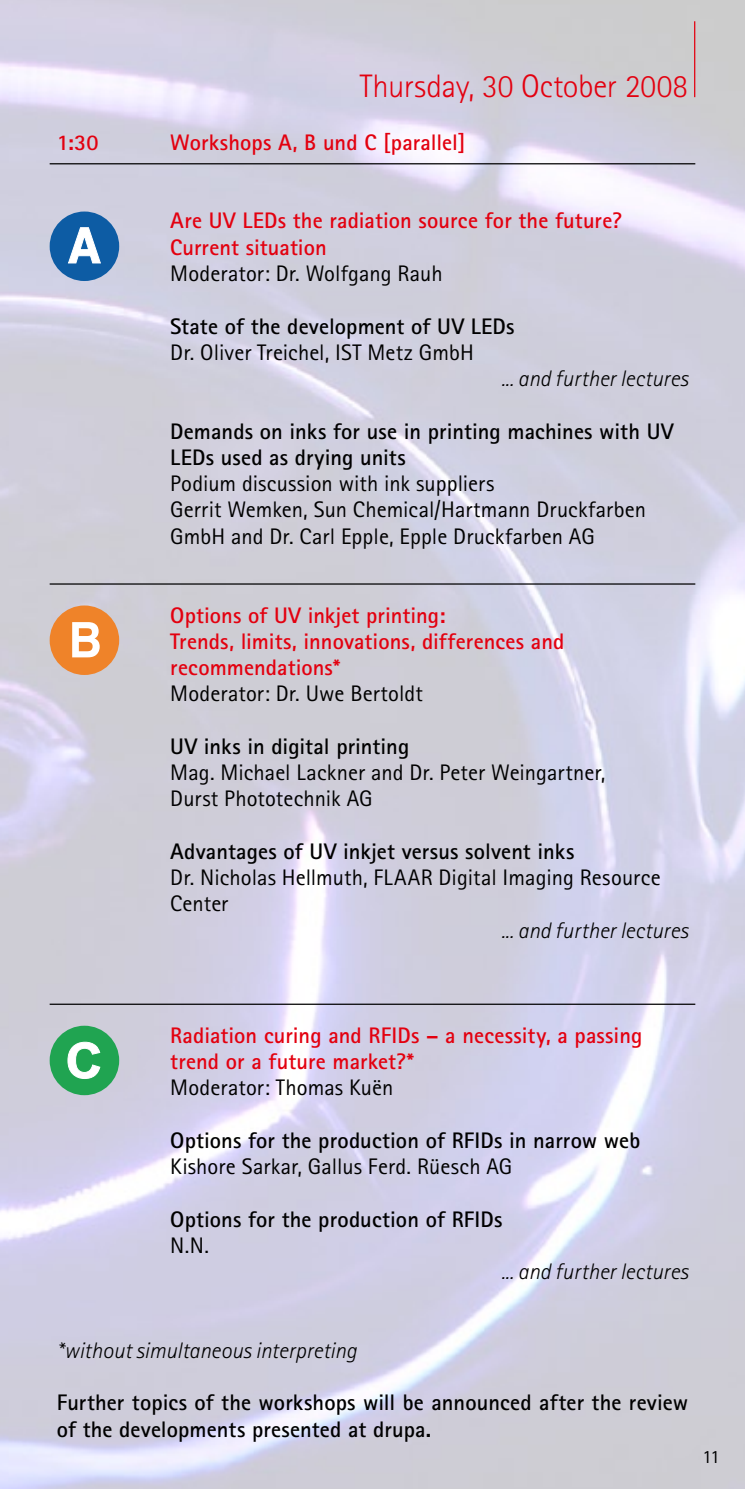
<style>
.page{position:relative;width:745px;height:1489px;background:#fff}
.page>*{position:absolute;margin:0;border:0;box-sizing:border-box;transform-origin:0 0}
.t1{font:300 32.5px "Rotis Sans Serif Std";letter-spacing:-.005em;color:#e3000f}
.t2{font:22.5px/26.2px "Rotis Sans Serif Std";letter-spacing:.005em;color:#000}
.t3{font:700 22.5px/26.2px "Rotis Sans Serif Std";letter-spacing:.005em;color:#000}
.t4{font:700 22.5px/26.2px "Rotis Sans Serif Std";letter-spacing:.005em;color:#e3000f}
.t5{font:italic 300 22.5px "Rotis Sans Serif Std";color:#000}
.t6{font:18.75px "Rotis Sans Serif Std";color:#000}
</style>
<div class="page">
<img style="left:0;top:0;width:744px;height:1488px">
<hr style="left:693px;top:21px;width:1px;height:76px;background:#e3000f">
<hr style="left:50px;top:163px;width:644px;height:1px;background:#000">
<hr style="left:50px;top:583px;width:644px;height:1px;background:#000">
<hr style="left:50px;top:1003px;width:644px;height:1px;background:#000">
<div style="left:50px;top:211px;width:69px;height:70px;background:#0d5ca4;border-radius:50%"></div>
<svg style="left:68px;top:227px;width:32px;height:36px"></svg>
<div style="left:50px;top:605px;width:69px;height:70px;background:#ef8329;border-radius:50%"></div>
<svg style="left:72px;top:622px;width:28px;height:35px"></svg>
<div style="left:50px;top:1025px;width:69px;height:70px;background:#20a451;border-radius:50%"></div>
<svg style="left:68px;top:1042px;width:32px;height:36px"></svg>
<h1 class="t1" style="left:359px;top:68px;width:330px">Thursday, 30 October 2008</h1>
<p class="t4" style="left:57px;top:128px;width:43px">1:30</p>
<p class="t4" style="left:170px;top:128px;width:296px">Workshops A, B und C [parallel]</p>
<p class="t4" style="left:170px;top:207px;width:452px">Are UV LEDs the radiation source for the future?<br>Current situation</p>
<p class="t2" style="left:170px;top:260px;width:274px">Moderator: Dr. Wolfgang Rauh</p>
<p class="t3" style="left:170px;top:312px;width:345px">State of the development of UV LEDs</p>
<p class="t2" style="left:170px;top:339px;width:305px">Dr. Oliver Treichel, IST Metz GmbH</p>
<p class="t5" style="left:500px;top:365px;width:188px">... and further lectures</p>
<p class="t3" style="left:170px;top:417px;width:504px">Demands on inks for use in printing machines with UV<br>LEDs used as drying units</p>
<p class="t2" style="left:170px;top:470px;width:477px">Podium discussion with ink suppliers<br>Gerrit Wemken, Sun Chemical/Hartmann Druckfarben<br>GmbH and Dr. Carl Epple, Epple Druckfarben AG</p>
<p class="t4" style="left:170px;top:601px;width:395px">Options of UV inkjet printing:<br>Trends, limits, innovations, differences and recommendations*</p>
<p class="t2" style="left:170px;top:680px;width:254px">Moderator: Dr. Uwe Bertoldt</p>
<p class="t3" style="left:170px;top:732px;width:240px">UV inks in digital printing</p>
<p class="t2" style="left:170px;top:759px;width:436px">Mag. Michael Lackner and Dr. Peter Weingartner,<br>Durst Phototechnik AG</p>
<p class="t3" style="left:170px;top:837px;width:405px">Advantages of UV inkjet versus solvent inks</p>
<p class="t2" style="left:170px;top:864px;width:491px">Dr. Nicholas Hellmuth, FLAAR Digital Imaging Resource<br>Center</p>
<p class="t5" style="left:500px;top:917px;width:188px">... and further lectures</p>
<p class="t4" style="left:170px;top:1021px;width:473px">Radiation curing and RFIDs – a necessity, a passing trend or a future market?*</p>
<p class="t2" style="left:170px;top:1074px;width:224px">Moderator: Thomas Kuën</p>
<p class="t3" style="left:170px;top:1126px;width:471px">Options for the production of RFIDs in narrow web</p>
<p class="t2" style="left:170px;top:1153px;width:343px">Kishore Sarkar, Gallus Ferd. Rüesch AG</p>
<p class="t3" style="left:170px;top:1205px;width:333px">Options for the production of RFIDs</p>
<p class="t2" style="left:170px;top:1231px;width:40px">N.N.</p>
<p class="t5" style="left:500px;top:1258px;width:188px">... and further lectures</p>
<p class="t5" style="left:57px;top:1337px;width:301px">*without simultaneous interpreting</p>
<p class="t3" style="left:57px;top:1388px;width:632px">Further topics of the workshops will be announced after the review of the developments presented at drupa.</p>
<p class="t6" style="left:702px;top:1445px;width:19px">11</p>
</div>
